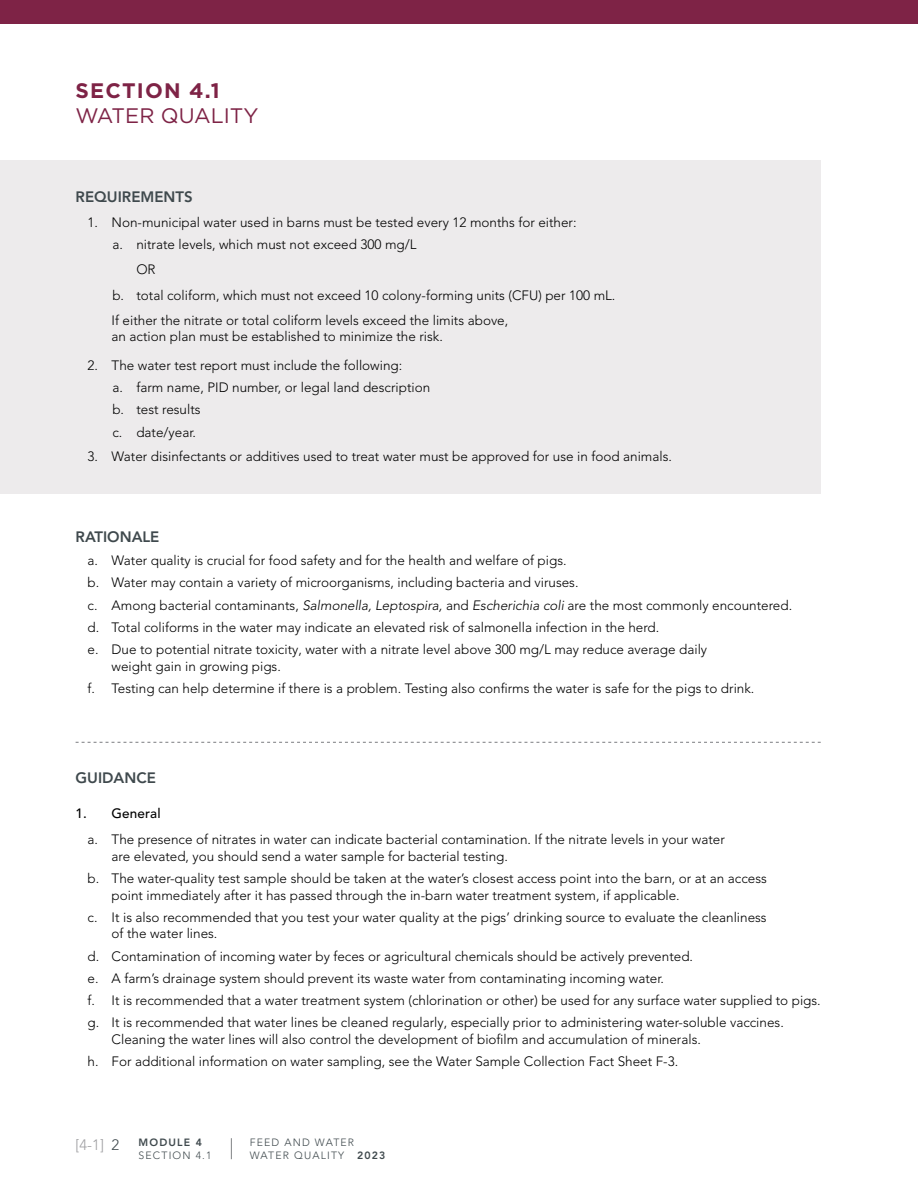
<style>
.page{position:relative;width:918px;height:1188px;background:#fff}
.page>*{position:absolute;margin:0;border:0;box-sizing:border-box;transform-origin:0 0}
.t1{font:21px "Gotham";color:#7e2346}
.t2{font:700 21px "Gotham";letter-spacing:.055em;color:#7e2346}
.t3{font:800 15px "Avenir LT Pro";color:#3f494d}
.t4{font:300 15px "Avenir LT Pro";color:#9e9ea1}
.t5{font:300 13.5px/22.2px "Avenir LT Pro";color:#000}
.t6{font:500 13.5px "Avenir LT Pro";letter-spacing:.01em;color:#000}
.t7{font:300 10.5px/12.6px "Avenir LT Pro";letter-spacing:.11em;color:#3f494d}
.t8{font:800 10.5px "Avenir LT Pro";letter-spacing:.11em;color:#3f494d}
.s1{font-style:italic}
.s2{color:#3f494d}
.s3{font-weight:800}
</style>
<div class="page">
<div style="left:0;top:0;width:918px;height:24px;background:#7e2346"></div>
<svg style="left:231px;top:1138px;width:1px;height:21px"></svg>
<div style="left:0;top:161px;width:821px;height:74px;background:#edebec"></div>
<div style="left:0;top:234px;width:821px;height:73px;background:#edebec"></div>
<div style="left:0;top:285px;width:821px;height:89px;background:#edebec"></div>
<div style="left:0;top:374px;width:821px;height:73px;background:#edebec"></div>
<div style="left:0;top:421px;width:821px;height:73px;background:#edebec"></div>
<svg style="left:76px;top:742px;width:745px;height:1px"></svg>
<h1 class="t2" style="left:76px;top:76px;width:146px">SECTION 4.1</h1>
<h1 class="t1" style="left:76px;top:102px;width:184px">WATER QUALITY</h1>
<p class="t3" style="left:76px;top:188px;width:119px">REQUIREMENTS</p>
<p class="t5" style="left:112px;top:212px;width:466px;text-indent:-25px">1. Non-municipal water used in barns must be tested every 12 months for either: a. nitrate levels, which must not exceed 300 mg/L</p>
<p class="t5" style="left:112px;top:256px;width:505px;line-height:26.1px;text-indent:24px">OR<br>b. total coliform, which must not exceed 10 colony-forming units (CFU) per 100 mL.</p>
<p class="t5" style="left:112px;top:312px;width:398px;line-height:16.5px">If either the nitrate or total coliform levels exceed the limits above, an action plan must be established to minimize the risk.</p>
<p class="t5" style="left:112px;top:354px;width:319px;text-indent:-25px">2. The water test report must include the following:<br>a. farm name, PID number, or legal land description b. test results<br>c. date/year.</p>
<p class="t5" style="left:88px;top:445px;width:586px">3. Water disinfectants or additives used to treat water must be approved for use in food animals.</p>
<p class="t3" style="left:76px;top:528px;width:85px">RATIONALE</p>
<p class="t5" style="left:88px;top:549px;width:706px">a. Water quality is crucial for food safety and for the health and welfare of pigs.<br>b. Water may contain a variety of microorganisms, including bacteria and viruses.<br>c. Among bacterial contaminants, <span class="s1">Salmonella, Leptospira,</span> and <span class="s1">Escherichia coli</span> are the most commonly encountered. d. Total coliforms in the water may indicate an elevated risk of salmonella infection in the herd.<br>e. Due to potential nitrate toxicity, water with a nitrate level above 300 mg/L may reduce average daily</p>
<p class="t5" style="left:88px;top:655px;width:668px;text-indent:24px">weight gain in growing pigs.<br>f. Testing can help determine if there is a problem. Testing also confirms the water is safe for the pigs to drink.</p>
<p class="t3" style="left:76px;top:769px;width:82px">GUIDANCE</p>
<p class="t6" style="left:76px;top:806px;width:87px">1. General</p>
<p class="t5" style="left:112px;top:832px;width:615px;line-height:16.5px;text-indent:-24px">a. The presence of nitrates in water can indicate bacterial contamination. If the nitrate levels in your water are elevated, you should send a water sample for bacterial testing.</p>
<p class="t5" style="left:112px;top:870px;width:657px;line-height:16.5px;text-indent:-24px">b. The water-quality test sample should be taken at the water’s closest access point into the barn, or at an access point immediately after it has passed through the in-barn water treatment system, if applicable.</p>
<p class="t5" style="left:112px;top:909px;width:657px;line-height:16.5px;text-indent:-24px">c. It is also recommended that you test your water quality at the pigs’ drinking source to evaluate the cleanliness of the water lines.</p>
<p class="t5" style="left:88px;top:945px;width:735px">d. Contamination of incoming water by feces or agricultural chemicals should be actively prevented.<br>e. A farm’s drainage system should prevent its waste water from contaminating incoming water.<br>f. It is recommended that a water treatment system (chlorination or other) be used for any surface water supplied to pigs. g. It is recommended that water lines be cleaned regularly, especially prior to administering water-soluble vaccines.</p>
<p class="t5" style="left:88px;top:1028px;width:615px;text-indent:24px">Cleaning the water lines will also control the development of biofilm and accumulation of minerals. h. For additional information on water sampling, see the Water Sample Collection Fact Sheet F-3.</p>
<p class="t4" style="left:76px;top:1136px;width:45px">[4-1] <span class="s2">2</span></p>
<p class="t8" style="left:139px;top:1136px;width:65px">MODULE 4</p>
<p class="t7" style="left:139px;top:1149px;width:75px">SECTION 4.1</p>
<p class="t7" style="left:250px;top:1136px;width:137px">FEED AND WATER<br>WATER QUALITY <span class="s3">2023</span></p>
</div>
